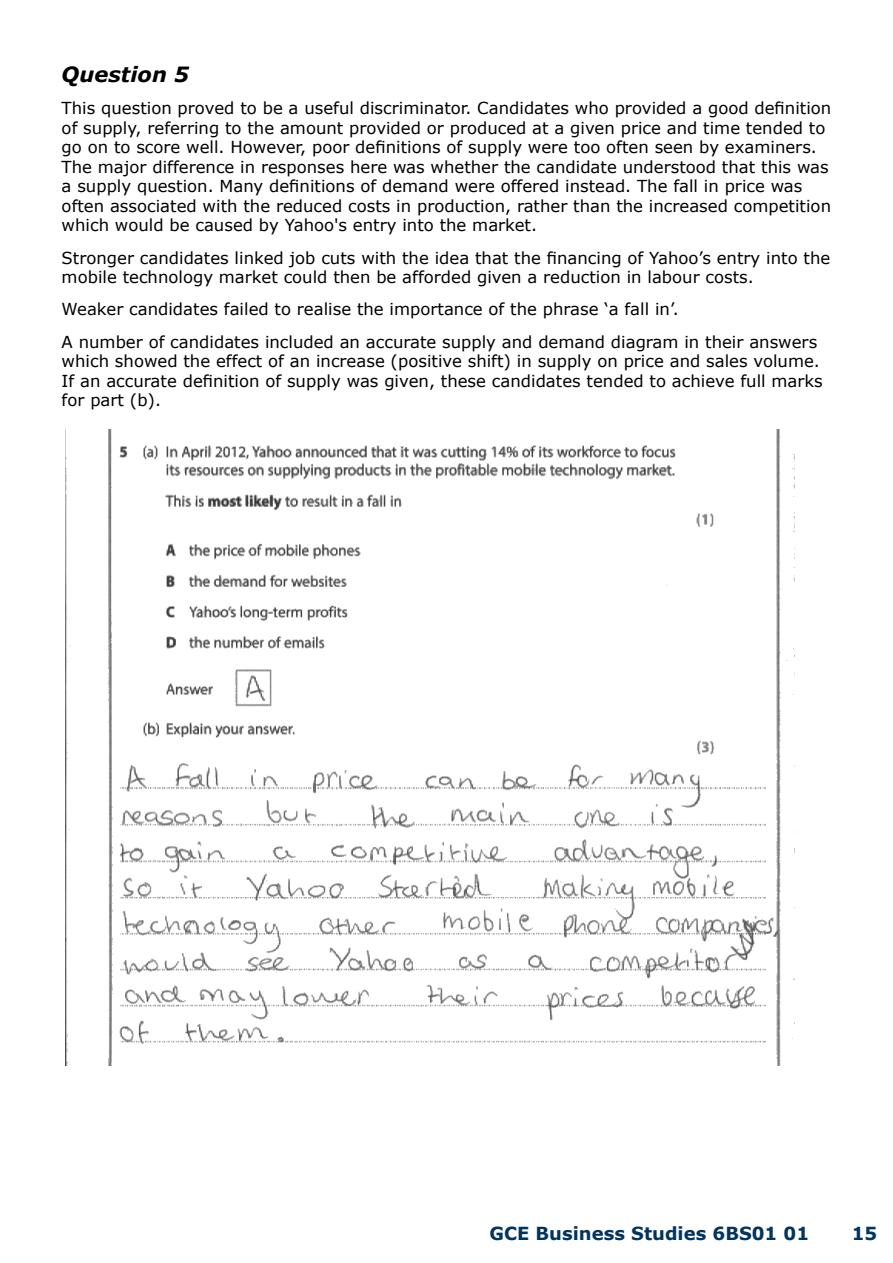
<style>
.page{position:relative;width:893px;height:1263px;background:#fff}
.page>*{position:absolute;margin:0;border:0;box-sizing:border-box;transform-origin:0 0}
.t1{font:italic 700 21px "Verdana";color:#000}
.t2{font:700 18px "Verdana";color:#00355f}
.t3{font:16.5px/19.5px "Verdana";color:#000}
</style>
<div class="page">
<img style="left:66px;top:429px;width:729px;height:636px">
<p class="t1" style="left:62px;top:59px;width:129px">Question 5</p>
<p class="t3" style="left:62px;top:98px;width:771px">This question proved to be a useful discriminator. Candidates who provided a good definition of supply, referring to the amount provided or produced at a given price and time tended to go on to score well. However, poor definitions of supply were too often seen by examiners.<br>The major difference in responses here was whether the candidate understood that this was a supply question. Many definitions of demand were offered instead. The fall in price was often associated with the reduced costs in production, rather than the increased competition which would be caused by Yahoo's entry into the market.</p>
<p class="t3" style="left:62px;top:248px;width:770px">Stronger candidates linked job cuts with the idea that the financing of Yahoo’s entry into the mobile technology market could then be afforded given a reduction in labour costs.</p>
<p class="t3" style="left:62px;top:293px;width:757px;line-height:32.2px">Weaker candidates failed to realise the importance of the phrase ‘a fall in’.<br>A number of candidates included an accurate supply and demand diagram in their answers</p>
<p class="t3" style="left:62px;top:351px;width:763px">which showed the effect of an increase (positive shift) in supply on price and sales volume.<br>If an accurate definition of supply was given, these candidates tended to achieve full marks for part (b).</p>
<p class="t2" style="left:489px;top:1221px;width:321px">GCE Business Studies 6BS01 01</p>
<p class="t2" style="left:852px;top:1221px;width:27px">15</p>
</div>
